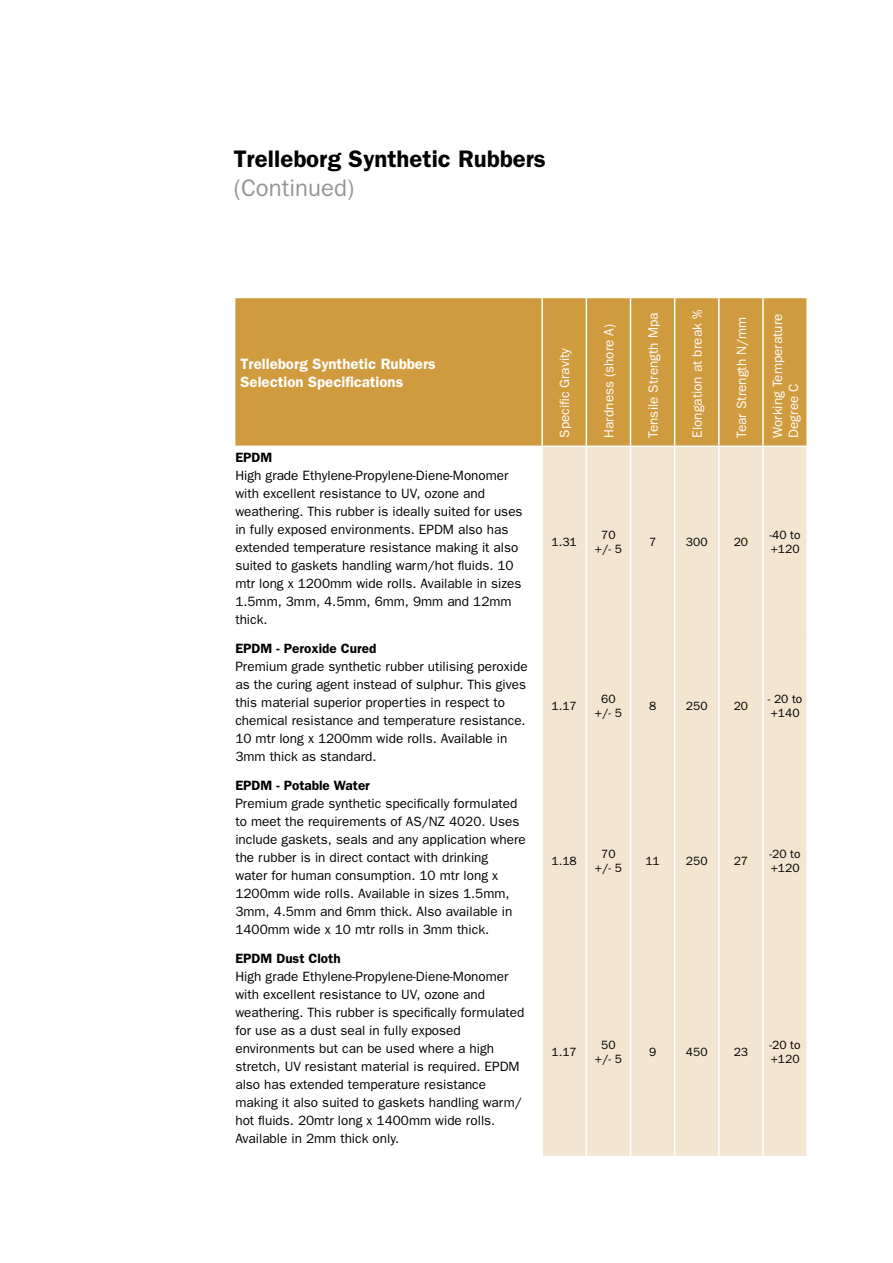
<style>
.page{position:relative;width:893px;height:1263px;background:#fff}
.page>*{position:absolute;margin:0;border:0;box-sizing:border-box;transform-origin:0 0}
.t1{font:600 24px "Franklin Gothic";color:#000}
.t2{font:24px "Franklin Gothic";color:#939598}
.t3{font:600 15px/18px "Franklin Gothic";color:#fff}
.t4{font:13.5px/18px "Franklin Gothic";color:#000}
.t5{font:13.5px/16.2px "Franklin Gothic";color:#fff}
.t6{font:600 13.5px "Franklin Gothic";color:#000}
.t7{font:12px/14.4px "Franklin Gothic";color:#000;text-align:center}
</style>
<div class="page">
<div style="left:235px;top:298px;width:571px;height:148px;background:#d09b3e"></div>
<div style="left:543px;top:447px;width:263px;height:709px;background:#f3e5d0"></div>
<hr style="left:541px;top:298px;width:2px;height:148px;background:#fff">
<hr style="left:586px;top:298px;width:1px;height:148px;background:#fff">
<hr style="left:630px;top:298px;width:1px;height:148px;background:#fff">
<hr style="left:674px;top:298px;width:1px;height:148px;background:#fff">
<hr style="left:718px;top:298px;width:2px;height:148px;background:#fff">
<hr style="left:762px;top:298px;width:2px;height:148px;background:#fff">
<hr style="left:586px;top:447px;width:1px;height:190px;background:#fff">
<hr style="left:630px;top:447px;width:1px;height:190px;background:#fff">
<hr style="left:674px;top:447px;width:1px;height:190px;background:#fff">
<hr style="left:718px;top:447px;width:2px;height:190px;background:#fff">
<hr style="left:586px;top:637px;width:1px;height:137px;background:#fff">
<hr style="left:630px;top:637px;width:1px;height:137px;background:#fff">
<hr style="left:674px;top:637px;width:1px;height:137px;background:#fff">
<hr style="left:718px;top:637px;width:2px;height:137px;background:#fff">
<hr style="left:586px;top:774px;width:1px;height:173px;background:#fff">
<hr style="left:630px;top:774px;width:1px;height:173px;background:#fff">
<hr style="left:674px;top:774px;width:1px;height:173px;background:#fff">
<hr style="left:718px;top:774px;width:2px;height:173px;background:#fff">
<hr style="left:586px;top:947px;width:1px;height:209px;background:#fff">
<hr style="left:630px;top:947px;width:1px;height:209px;background:#fff">
<hr style="left:674px;top:947px;width:1px;height:209px;background:#fff">
<hr style="left:718px;top:947px;width:2px;height:209px;background:#fff">
<hr style="left:762px;top:447px;width:2px;height:190px;background:#fff">
<hr style="left:762px;top:637px;width:2px;height:137px;background:#fff">
<hr style="left:762px;top:774px;width:2px;height:173px;background:#fff">
<hr style="left:762px;top:947px;width:2px;height:209px;background:#fff">
<h1 class="t1" style="left:234px;top:144px;width:314px">Trelleborg Synthetic Rubbers</h1>
<h1 class="t2" style="left:234px;top:174px;width:122px">(Continued)</h1>
<p class="t3" style="left:241px;top:354px;width:197px">Trelleborg Synthetic Rubbers<br>Selection Specifications</p>
<p class="t5" style="left:557px;top:438px;width:91px;rotate:-90deg">Specific Gravity</p>
<p class="t5" style="left:601px;top:438px;width:115px;rotate:-90deg">Hardness (shore A)</p>
<p class="t5" style="left:645px;top:438px;width:126px;rotate:-90deg">Tensile Strength Mpa</p>
<p class="t5" style="left:689px;top:438px;width:129px;rotate:-90deg">Elongation at break %</p>
<p class="t5" style="left:733px;top:438px;width:122px;rotate:-90deg">Tear Strength N/mm</p>
<p class="t5" style="left:769px;top:438px;width:126px;rotate:-90deg">Working Temperature<br>Degree C</p>
<p class="t6" style="left:235px;top:450px;width:38px">EPDM</p>
<p class="t4" style="left:235px;top:467px;width:289px">High grade Ethylene-Propylene-Diene-Monomer with excellent resistance to UV, ozone and weathering. This rubber is ideally suited for uses in fully exposed environments. EPDM also has extended temperature resistance making it also suited to gaskets handling warm/hot fluids. 10 mtr long x 1200mm wide rolls. Available in sizes 1.5mm, 3mm, 4.5mm, 6mm, 9mm and 12mm thick.</p>
<p class="t6" style="left:235px;top:641px;width:143px">EPDM - Peroxide Cured</p>
<p class="t4" style="left:235px;top:658px;width:294px">Premium grade synthetic rubber utilising peroxide as the curing agent instead of sulphur. This gives this material superior properties in respect to chemical resistance and temperature resistance.<br>10 mtr long x 1200mm wide rolls. Available in 3mm thick as standard.</p>
<p class="t6" style="left:235px;top:778px;width:136px">EPDM - Potable Water</p>
<p class="t4" style="left:235px;top:795px;width:292px">Premium grade synthetic specifically formulated to meet the requirements of AS/NZ 4020. Uses include gaskets, seals and any application where the rubber is in direct contact with drinking<br>water for human consumption. 10 mtr long x 1200mm wide rolls. Available in sizes 1.5mm, 3mm, 4.5mm and 6mm thick. Also available in 1400mm wide x 10 mtr rolls in 3mm thick.</p>
<p class="t6" style="left:235px;top:950px;width:107px">EPDM Dust Cloth</p>
<p class="t4" style="left:235px;top:968px;width:291px">High grade Ethylene-Propylene-Diene-Monomer with excellent resistance to UV, ozone and weathering. This rubber is specifically formulated for use as a dust seal in fully exposed environments but can be used where a high stretch, UV resistant material is required. EPDM also has extended temperature resistance making it also suited to gaskets handling warm/ hot fluids. 20mtr long x 1400mm wide rolls.<br>Available in 2mm thick only.</p>
<p class="t7" style="left:552px;top:535px;width:27px">1.31</p>
<p class="t7" style="left:595px;top:528px;width:28px">70 +/- 5</p>
<p class="t7" style="left:649px;top:535px;width:9px">7</p>
<p class="t7" style="left:686px;top:535px;width:23px">300</p>
<p class="t7" style="left:734px;top:535px;width:16px">20</p>
<p class="t7" style="left:770px;top:528px;width:32px;text-align:left">-40 to +120</p>
<p class="t7" style="left:552px;top:699px;width:27px">1.17</p>
<p class="t7" style="left:595px;top:692px;width:28px">60 +/- 5</p>
<p class="t7" style="left:649px;top:699px;width:9px">8</p>
<p class="t7" style="left:686px;top:699px;width:23px">250</p>
<p class="t7" style="left:734px;top:699px;width:16px">20</p>
<p class="t7" style="left:768px;top:692px;width:36px;text-align:left">- 20 to +140</p>
<p class="t7" style="left:552px;top:854px;width:27px">1.18</p>
<p class="t7" style="left:595px;top:847px;width:28px">70 +/- 5</p>
<p class="t7" style="left:645px;top:854px;width:16px">11</p>
<p class="t7" style="left:686px;top:854px;width:23px">250</p>
<p class="t7" style="left:734px;top:854px;width:16px">27</p>
<p class="t7" style="left:770px;top:847px;width:32px;text-align:left">-20 to +120</p>
<p class="t7" style="left:552px;top:1045px;width:27px">1.17</p>
<p class="t7" style="left:595px;top:1037px;width:28px">50 +/- 5</p>
<p class="t7" style="left:649px;top:1045px;width:9px">9</p>
<p class="t7" style="left:686px;top:1045px;width:23px">450</p>
<p class="t7" style="left:734px;top:1045px;width:16px">23</p>
<p class="t7" style="left:770px;top:1037px;width:32px;text-align:left">-20 to +120</p>
</div>
